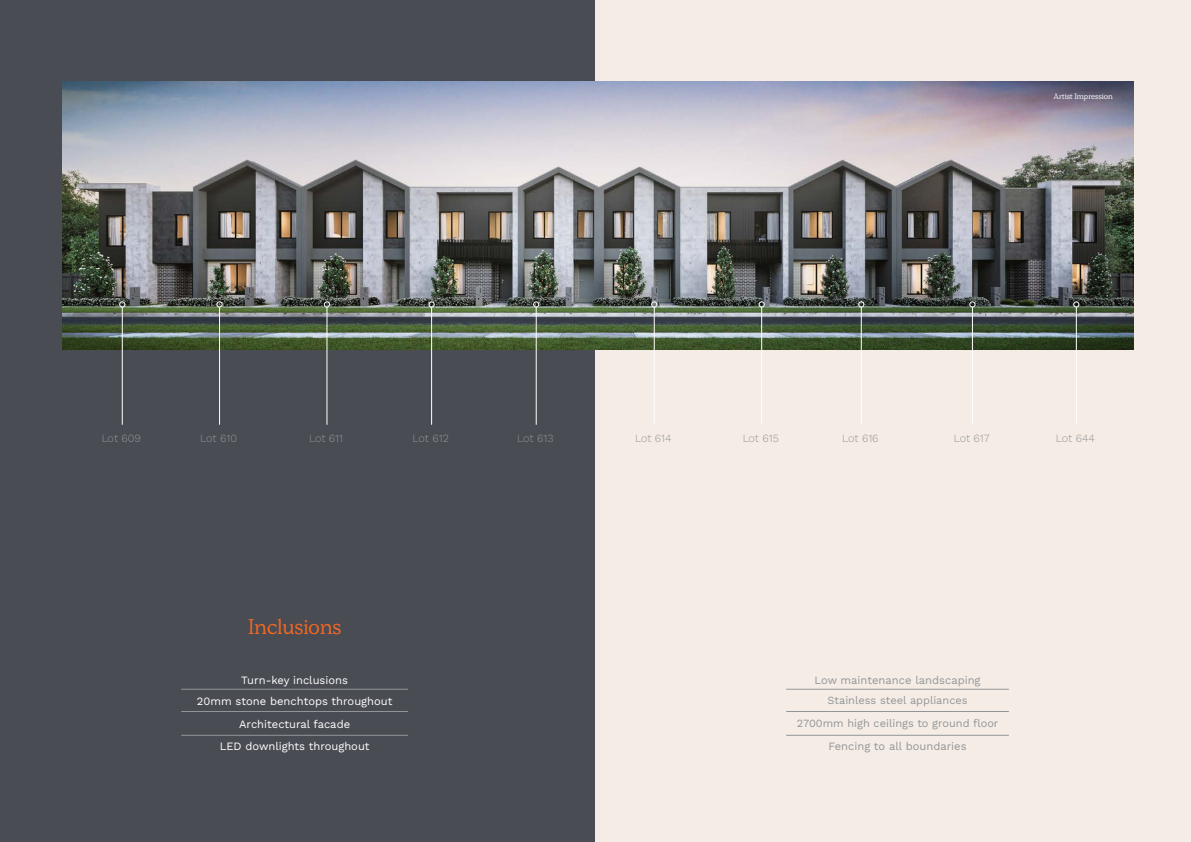
<style>
.page{position:relative;width:1191px;height:842px;background:#fff}
.page>*{position:absolute;margin:0;border:0;box-sizing:border-box;transform-origin:0 0}
.t1{font:21.4px "Simula";color:#f26722}
.t2{font:11.2px/21.3px "Work Sans";color:#fff;text-align:center}
.t3{font:11.2px "Work Sans";color:#939598}
.t4{font:300 11px "Work Sans";letter-spacing:-.005em;color:#939598}
.t5{font:11px/23.3px "Work Sans";color:#939598;text-align:center}
.t6{font:8px "Simula";color:#fff}
</style>
<div class="page">
<div style="left:0;top:0;width:598px;height:842px;background:#4a4c54"></div>
<div style="left:595px;top:0;width:596px;height:842px;background:#f5ede5"></div>
<img style="left:63px;top:82px;width:1070px;height:268px">
<hr style="left:861px;top:307px;width:1px;height:118px;background:#fff">
<svg style="left:858px;top:302px;width:6px;height:5px"></svg>
<hr style="left:761px;top:307px;width:1px;height:118px;background:#fff">
<svg style="left:759px;top:302px;width:5px;height:5px"></svg>
<hr style="left:654px;top:307px;width:1px;height:118px;background:#fff">
<svg style="left:651px;top:302px;width:6px;height:5px"></svg>
<hr style="left:536px;top:307px;width:1px;height:118px;background:#fff">
<svg style="left:533px;top:302px;width:6px;height:5px"></svg>
<hr style="left:431px;top:307px;width:1px;height:118px;background:#fff">
<svg style="left:429px;top:302px;width:5px;height:5px"></svg>
<hr style="left:327px;top:307px;width:1px;height:118px;background:#fff">
<svg style="left:324px;top:302px;width:6px;height:5px"></svg>
<hr style="left:219px;top:307px;width:1px;height:118px;background:#fff">
<svg style="left:217px;top:302px;width:5px;height:5px"></svg>
<hr style="left:122px;top:307px;width:1px;height:118px;background:#fff">
<svg style="left:119px;top:302px;width:6px;height:5px"></svg>
<hr style="left:972px;top:307px;width:1px;height:118px;background:#fff">
<svg style="left:969px;top:302px;width:6px;height:5px"></svg>
<hr style="left:1076px;top:307px;width:1px;height:118px;background:#fff">
<svg style="left:1073px;top:302px;width:6px;height:5px"></svg>
<hr style="left:181px;top:689px;width:227px;height:1px;background:#939598">
<hr style="left:181px;top:711px;width:227px;height:1px;background:#939598">
<hr style="left:181px;top:735px;width:227px;height:1px;background:#939598">
<hr style="left:786px;top:689px;width:223px;height:1px;background:#939598">
<hr style="left:786px;top:711px;width:223px;height:1px;background:#939598">
<hr style="left:786px;top:735px;width:223px;height:1px;background:#939598">
<p class="t6" style="left:1053px;top:91px;width:61px">Artist Impression</p>
<p class="t4" style="left:102px;top:430px;width:41px">Lot 609</p>
<p class="t4" style="left:200px;top:430px;width:38px">Lot 610</p>
<p class="t4" style="left:309px;top:430px;width:35px">Lot 611</p>
<p class="t4" style="left:412px;top:430px;width:38px">Lot 612</p>
<p class="t4" style="left:517px;top:430px;width:38px">Lot 613</p>
<p class="t4" style="left:635px;top:430px;width:38px">Lot 614</p>
<p class="t4" style="left:742px;top:430px;width:38px">Lot 615</p>
<p class="t4" style="left:842px;top:430px;width:38px">Lot 616</p>
<p class="t4" style="left:953px;top:430px;width:37px">Lot 617</p>
<p class="t4" style="left:1056px;top:430px;width:40px">Lot 644</p>
<h1 class="t1" style="left:248px;top:613px;width:95px">Inclusions</h1>
<p class="t2" style="left:197px;top:669px;width:197px">Turn-key inclusions<br>20mm stone benchtops throughout</p>
<p class="t2" style="left:220px;top:713px;width:151px;line-height:21.8px">Architectural facade<br>LED downlights throughout</p>
<p class="t3" style="left:814px;top:672px;width:167px">Low maintenance landscaping</p>
<p class="t5" style="left:797px;top:688px;width:203px">Stainless steel appliances<br>2700mm high ceilings to ground floor</p>
<p class="t3" style="left:828px;top:737px;width:140px">Fencing to all boundaries</p>
</div>
